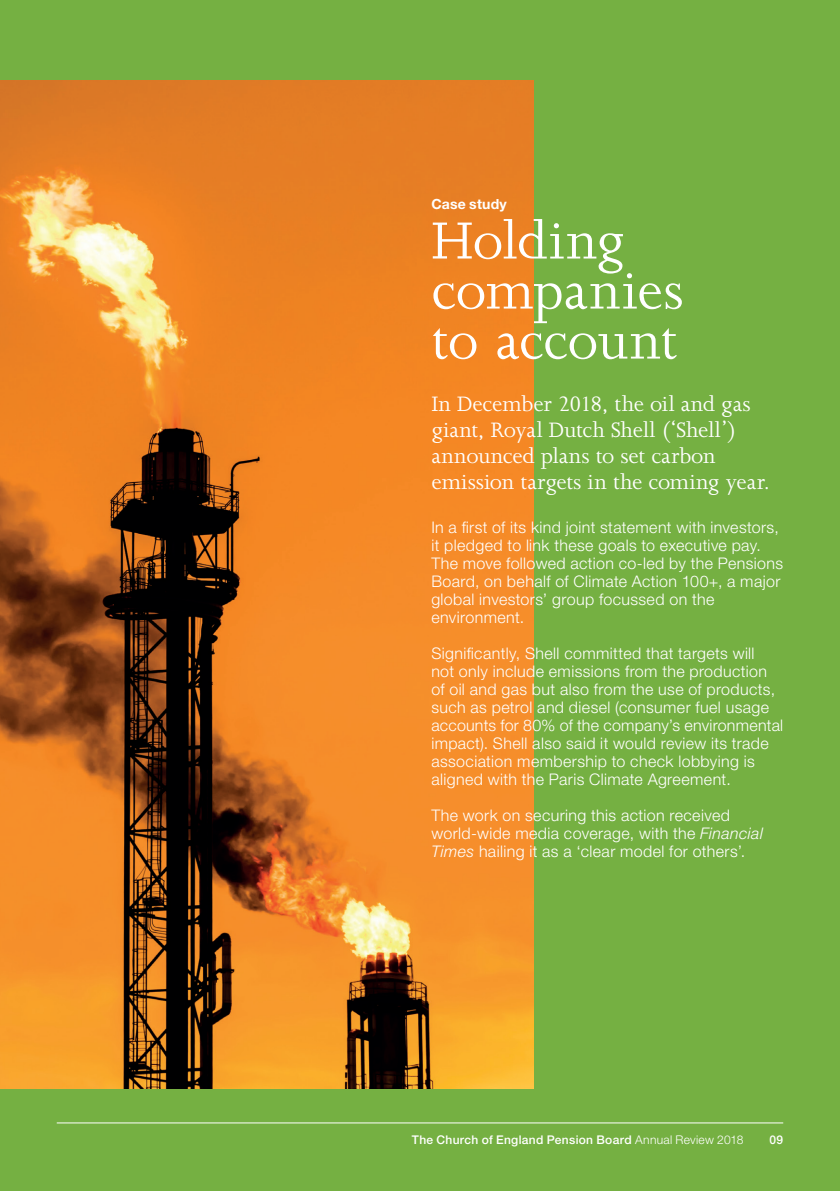
<style>
.page{position:relative;width:840px;height:1191px;background:#fff}
.page>*{position:absolute;margin:0;border:0;box-sizing:border-box;transform-origin:0 0}
.CaseStudyHeading{font:60px/50px "Joanna MT Std";letter-spacing:-.005em;color:#fff}
.CaseStudyIntroParagr{font:24px/26px "Joanna MT Std";letter-spacing:-.005em;color:#fff}
.CaseStudyBodyText{font:300 16px/18px "Helvetica Neue LT Std";letter-spacing:.025em;color:#fff}
.CaseStudySubhead{font:700 14px "Helvetica Neue LT Std";letter-spacing:.015em;color:#fff}
.t1{font:500 12px "Helvetica Neue LT Std";letter-spacing:.025em;color:#fff}
.s1{font-style:italic}
.s2{font-weight:300}
</style>
<div class="page">
<div style="left:0;top:0;width:839px;height:1191px;background:#75b042"></div>
<img style="left:0;top:81px;width:533px;height:1008px">
<hr style="left:57px;top:1122px;width:725px;height:1px;background:#fff">
<h2 class="CaseStudySubhead" style="left:431px;top:195px;width:77px">Case study</h2>
<h3 class="CaseStudyHeading" style="left:431px;top:216px;width:254px">Holding companies to account</h3>
<p class="CaseStudyIntroParagr" style="left:431px;top:390px;width:340px">In December 2018, the oil and gas giant, Royal Dutch Shell (‘Shell’) announced plans to set carbon emission targets in the coming year.</p>
<p class="CaseStudyBodyText" style="left:431px;top:517px;width:353px">In a first of its kind joint statement with investors, it pledged to link these goals to executive pay.<br>The move followed action co-led by the Pensions Board, on behalf of Climate Action 100+, a major global investors’ group focussed on the environment.</p>
<p class="CaseStudyBodyText" style="left:431px;top:643px;width:353px">Significantly, Shell committed that targets will<br>not only include emissions from the production of oil and gas but also from the use of products, such as petrol and diesel (consumer fuel usage accounts for 80% of the company’s environmental impact). Shell also said it would review its trade association membership to check lobbying is aligned with the Paris Climate Agreement.</p>
<p class="CaseStudyBodyText" style="left:431px;top:805px;width:333px">The work on securing this action received world-wide media coverage, with the <span class="s1">Financial<br>Times</span> hailing it as a ‘clear model for others’.</p>
<p class="t1" style="left:412px;top:1132px;width:333px">The Church of England Pension Board <span class="s2">Annual Review 2018</span></p>
<p class="t1" style="left:769px;top:1132px;width:15px">09</p>
</div>
